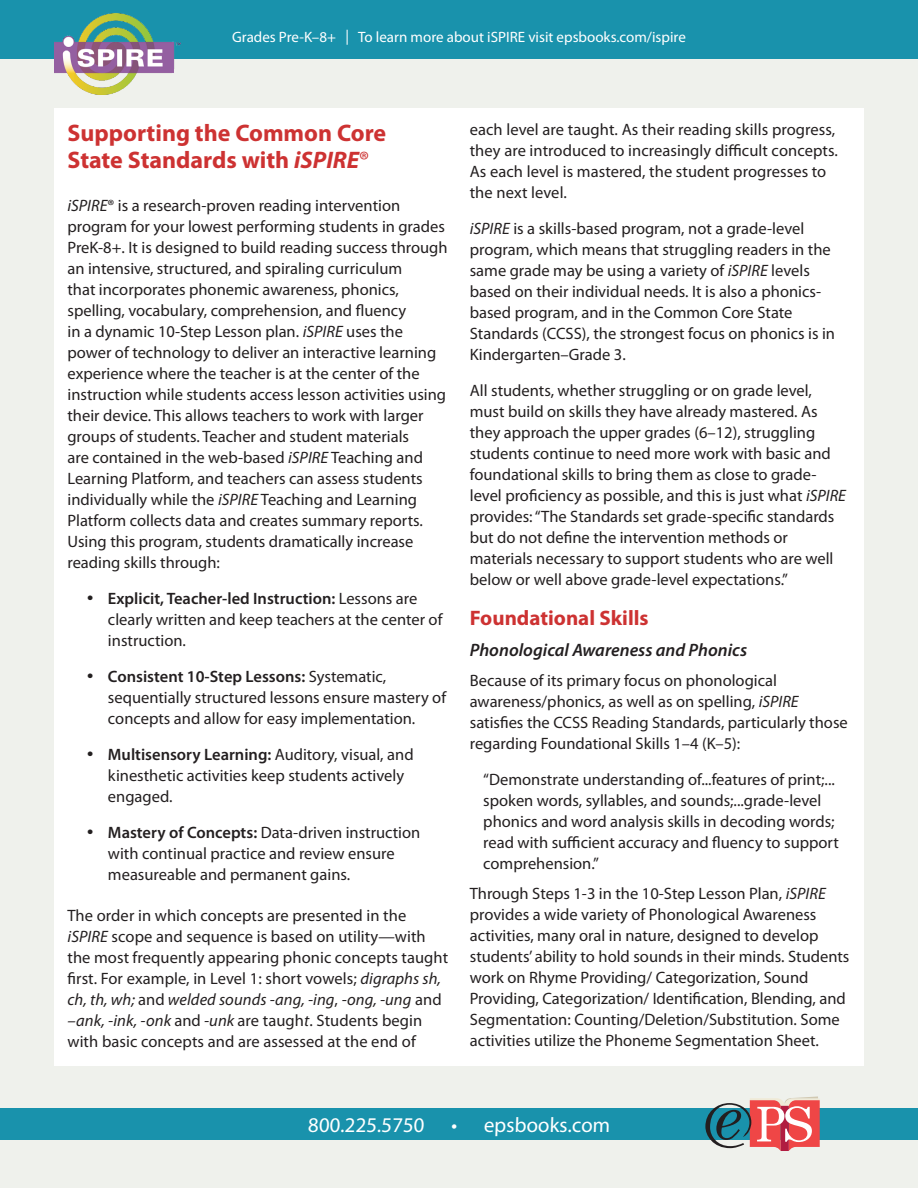
<style>
.page{position:relative;width:918px;height:1188px;background:#eff1ec}
.page>*{position:absolute;margin:0;border:0;box-sizing:border-box;transform-origin:0 0}
.t1{font:700 24px/27.6px "Myriad Pro";color:#cd3232}
.t2{font:21px "Myriad Pro";color:#fff}
.t3{font:700 21px "Myriad Pro";color:#cd3232}
.t4{font:italic 600 18px "Myriad Pro";color:#231f20}
.t5{font:16.5px/21px "Myriad Pro";color:#231f20}
.t6{font:15px "Myriad Pro";color:#fff}
.s1{font-style:italic}
.s2{font-weight:400}
.s3{font-weight:600}
</style>
<div class="page">
<div style="left:54px;top:108px;width:810px;height:958px;background:#fff"></div>
<div style="left:0;top:0;width:918px;height:58px;background:#1992ac"></div>
<img style="left:54px;top:13px;width:127px;height:82px">
<div style="left:0;top:1108px;width:918px;height:31px;background:#1992ac"></div>
<svg style="left:705px;top:1096px;width:115px;height:55px"></svg>
<p class="t6" style="left:232px;top:29px;width:455px">Grades Pre-K–8+ | To learn more about iSPIRE visit epsbooks.com/ispire</p>
<h1 class="t1" style="left:68px;top:119px;width:320px">Supporting the Common Core<br>State Standards with <span class="s1">iSPIRE</span><span class="s2">®</span></h1>
<p class="t5" style="left:68px;top:196px;width:382px"><span class="s1">iSPIRE</span>® is a research-proven reading intervention program for your lowest performing students in grades PreK-8+. It is designed to build reading success through an intensive, structured, and spiraling curriculum<br>that incorporates phonemic awareness, phonics, spelling, vocabulary, comprehension, and fluency<br>in a dynamic 10-Step Lesson plan. <span class="s1">iSPIRE</span> uses the power of technology to deliver an interactive learning experience where the teacher is at the center of the instruction while students access lesson activities using their device. This allows teachers to work with larger groups of students. Teacher and student materials<br>are contained in the web-based <span class="s1">iSPIRE</span> Teaching and Learning Platform, and teachers can assess students individually while the <span class="s1">iSPIRE</span> Teaching and Learning Platform collects data and creates summary reports.<br>Using this program, students dramatically increase reading skills through:</p>
<p class="t5" style="left:108px;top:589px;width:336px;text-indent:-22px">• <span class="s3">Explicit, Teacher-led Instruction:</span> Lessons are clearly written and keep teachers at the center of instruction.</p>
<p class="t5" style="left:108px;top:667px;width:340px;text-indent:-22px">• <span class="s3">Consistent 10-Step Lessons:</span> Systematic, sequentially structured lessons ensure mastery of concepts and allow for easy implementation.</p>
<p class="t5" style="left:108px;top:745px;width:307px;text-indent:-22px">• <span class="s3">Multisensory Learning:</span> Auditory, visual, and kinesthetic activities keep students actively engaged.</p>
<p class="t5" style="left:108px;top:823px;width:314px;text-indent:-22px">• <span class="s3">Mastery of Concepts:</span> Data-driven instruction with continual practice and review ensure measureable and permanent gains.</p>
<p class="t5" style="left:67px;top:905px;width:382px">The order in which concepts are presented in the <span class="s1">iSPIRE</span> scope and sequence is based on utility—with the most frequently appearing phonic concepts taught first. For example, in Level 1: short vowels; <span class="s1">digraphs sh, ch, th, wh;</span> and <span class="s1">welded sounds -ang, -ing</span>, <span class="s1">-ong, -ung</span> and <span class="s1">–ank, -ink, -onk</span> and <span class="s1">-unk</span> are taugh<span class="s1">t</span>. Students begin with basic concepts and are assessed at the end of</p>
<p class="t5" style="left:470px;top:119px;width:370px">each level are taught. As their reading skills progress, they are introduced to increasingly difficult concepts.<br>As each level is mastered, the student progresses to the next level.</p>
<p class="t5" style="left:470px;top:218px;width:367px"><span class="s1">iSPIRE</span> is a skills-based program, not a grade-level program, which means that struggling readers in the same grade may be using a variety of <span class="s1">iSPIRE</span> levels based on their individual needs. It is also a phonics&shy;based program, and in the Common Core State Standards (CCSS), the strongest focus on phonics is in Kindergarten–Grade 3.</p>
<p class="t5" style="left:470px;top:380px;width:378px">All students, whether struggling or on grade level, must build on skills they have already mastered. As they approach the upper grades (6–12), struggling students continue to need more work with basic and foundational skills to bring them as close to grade&shy;level proficiency as possible, and this is just what <span class="s1">iSPIRE </span>provides: “The Standards set grade-specific standards but do not define the intervention methods or materials necessary to support students who are well below or well above grade-level expectations.”</p>
<p class="t3" style="left:470px;top:606px;width:180px">Foundational Skills</p>
<p class="t4" style="left:470px;top:640px;width:279px">Phonological Awareness and Phonics</p>
<p class="t5" style="left:470px;top:670px;width:380px">Because of its primary focus on phonological awareness/phonics, as well as on spelling, <span class="s1">iSPIRE </span>satisfies the CCSS Reading Standards, particularly those regarding Foundational Skills 1–4 (K–5):</p>
<p class="t5" style="left:483px;top:769px;width:357px">“Demonstrate understanding of...features of print;... spoken words, syllables, and sounds;...grade-level phonics and word analysis skills in decoding words; read with sufficient accuracy and fluency to support comprehension.”</p>
<p class="t5" style="left:470px;top:883px;width:381px">Through Steps 1-3 in the 10-Step Lesson Plan, <span class="s1">iSPIRE </span>provides a wide variety of Phonological Awareness activities, many oral in nature, designed to develop students’ ability to hold sounds in their minds. Students work on Rhyme Providing/ Categorization, Sound Providing, Categorization/ Identification, Blending, and Segmentation: Counting/Deletion/Substitution. Some activities utilize the Phoneme Segmentation Sheet.</p>
<p class="t2" style="left:308px;top:1113px;width:304px">800.225.5750 • epsbooks.com</p>
</div>
